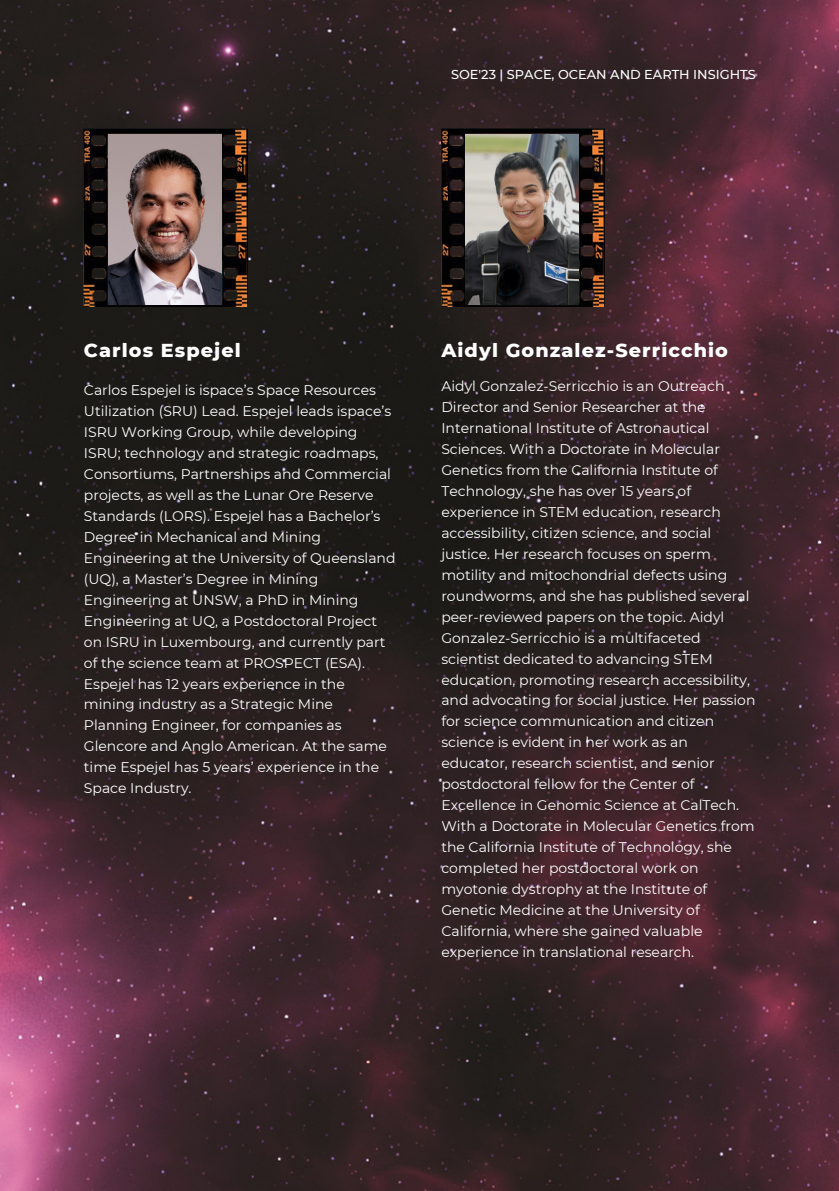
<style>
.page{position:relative;width:839px;height:1191px;background:#fff}
.page>*{position:absolute;margin:0;border:0;box-sizing:border-box;transform-origin:0 0}
.t1{font:800 19.2px "Montserrat";letter-spacing:.055em;color:#fff}
.t2{font:14px/21px "Montserrat";color:#fff}
.t3{font:500 12.8px "Montserrat";color:#fff}
</style>
<div class="page">
<img style="left:0;top:0;width:838px;height:1191px">
<img style="left:84px;top:129px;width:163px;height:178px">
<img style="left:108px;top:134px;width:113px;height:171px">
<img style="left:441px;top:129px;width:163px;height:178px">
<img style="left:465px;top:134px;width:114px;height:171px">
<p class="t3" style="left:451px;top:67px;width:306px">SOE'23 | SPACE, OCEAN AND EARTH INSIGHTS</p>
<p class="t1" style="left:84px;top:338px;width:158px">Carlos Espejel</p>
<p class="t2" style="left:84px;top:379px;width:313px">Carlos Espejel is ispace’s Space Resources Utilization (SRU) Lead. Espejel leads ispace’s ISRU Working Group, while developing ISRU; technology and strategic roadmaps, Consortiums, Partnerships and Commercial projects, as well as the Lunar Ore Reserve Standards (LORS). Espejel has a Bachelor’s Degree in Mechanical and Mining Engineering at the University of Queensland (UQ), a Master’s Degree in Mining Engineering at UNSW, a PhD in Mining Engineering at UQ, a Postdoctoral Project on ISRU in Luxembourg, and currently part of the science team at PROSPECT (ESA).<br>Espejel has 12 years experience in the mining industry as a Strategic Mine Planning Engineer, for companies as Glencore and Anglo American. At the same time Espejel has 5 years’ experience in the Space Industry.</p>
<p class="t1" style="left:441px;top:338px;width:288px">Aidyl Gonzalez-Serricchio</p>
<p class="t2" style="left:441px;top:375px;width:315px">Aidyl Gonzalez-Serricchio is an Outreach Director and Senior Researcher at the International Institute of Astronautical Sciences. With a Doctorate in Molecular Genetics from the California Institute of Technology, she has over 15 years of experience in STEM education, research accessibility, citizen science, and social justice. Her research focuses on sperm motility and mitochondrial defects using roundworms, and she has published several peer-reviewed papers on the topic. Aidyl Gonzalez-Serricchio is a multifaceted scientist dedicated to advancing STEM education, promoting research accessibility, and advocating for social justice. Her passion for science communication and citizen science is evident in her work as an educator, research scientist, and senior postdoctoral fellow for the Center of Excellence in Genomic Science at CalTech.<br>With a Doctorate in Molecular Genetics from the California Institute of Technology, she completed her postdoctoral work on myotonic dystrophy at the Institute of Genetic Medicine at the University of California, where she gained valuable experience in translational research.</p>
</div>
